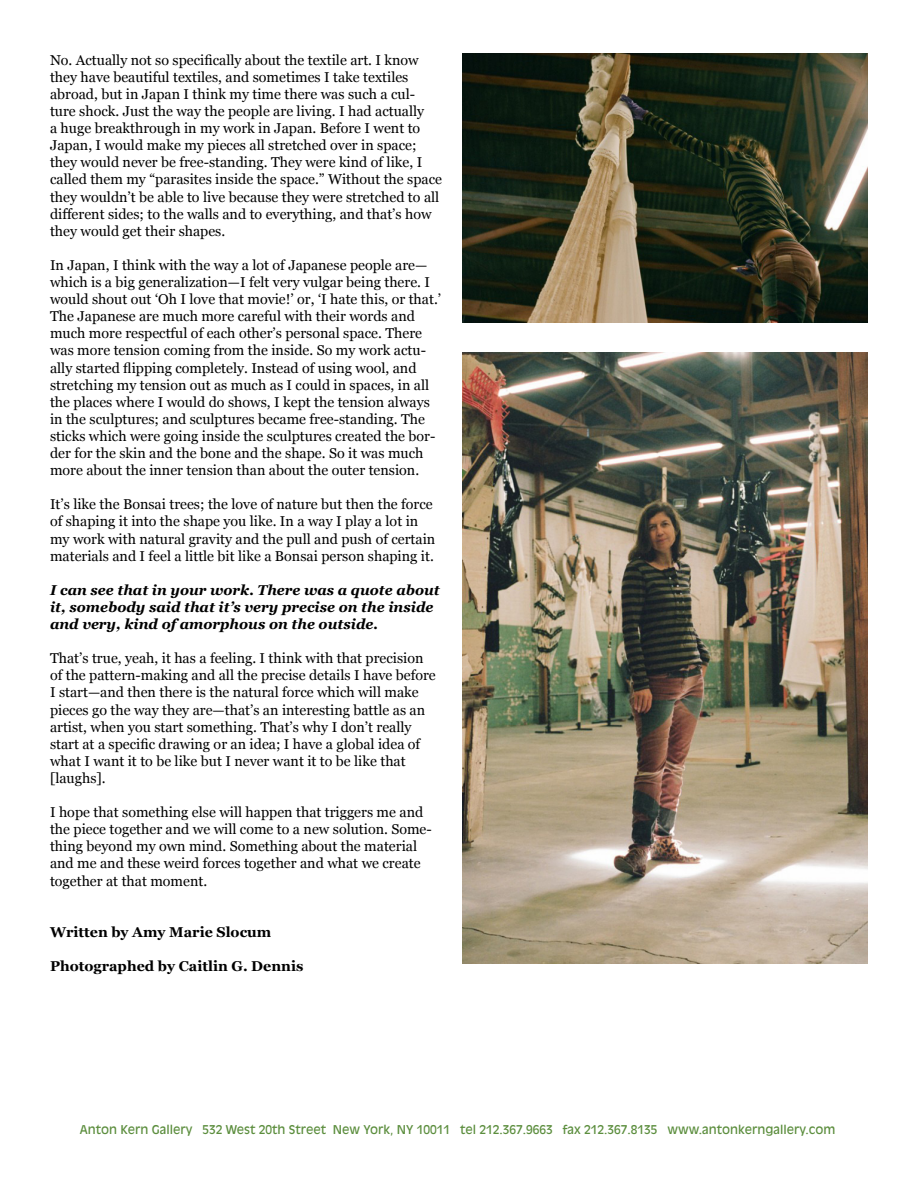
<style>
.page{position:relative;width:918px;height:1188px;background:#fff}
.page>*{position:absolute;margin:0;border:0;box-sizing:border-box;transform-origin:0 0}
.t1{font:14.25px/17.1px "Georgia";color:#000}
.t2{font:italic 700 14.25px/17.1px "Georgia";color:#000}
.t3{font:700 14.25px "Georgia";color:#000}
.t4{font:12px "Antique Olive";color:#5c8e3e}
</style>
<div class="page">
<img style="left:462px;top:352px;width:406px;height:611px">
<img style="left:463px;top:54px;width:405px;height:268px">
<p class="t1" style="left:50px;top:51px;width:394px">No. Actually not so specifically about the textile art. I know they have beautiful textiles, and sometimes I take textiles abroad, but in Japan I think my time there was such a cul&shy;ture shock. Just the way the people are living. I had actually<br>a huge breakthrough in my work in Japan. Before I went to Japan, I would make my pieces all stretched over in space; they would never be free-standing. They were kind of like, I called them my “parasites inside the space.” Without the space they wouldn’t be able to live because they were stretched to all different sides; to the walls and to everything, and that’s how they would get their shapes.</p>
<p class="t1" style="left:50px;top:256px;width:393px">In Japan, I think with the way a lot of Japanese people are— which is a big generalization—I felt very vulgar being there. I would shout out ‘Oh I love that movie!’ or, ‘I hate this, or that.’ The Japanese are much more careful with their words and much more respectful of each other’s personal space. There was more tension coming from the inside. So my work actu&shy;ally started flipping completely. Instead of using wool, and stretching my tension out as much as I could in spaces, in all the places where I would do shows, I kept the tension always in the sculptures; and sculptures became free-standing. The sticks which were going inside the sculptures created the bor&shy;der for the skin and the bone and the shape. So it was much more about the inner tension than about the outer tension.</p>
<p class="t1" style="left:50px;top:495px;width:387px">It’s like the Bonsai trees; the love of nature but then the force of shaping it into the shape you like. In a way I play a lot in my work with natural gravity and the pull and push of certain materials and I feel a little bit like a Bonsai person shaping it.</p>
<p class="t2" style="left:50px;top:581px;width:391px">I can see that in your work. There was a quote about it, somebody said that it’s very precise on the inside and very, kind of amorphous on the outside.</p>
<p class="t1" style="left:50px;top:649px;width:387px">That’s true, yeah, it has a feeling. I think with that precision of the pattern-making and all the precise details I have before I start—and then there is the natural force which will make pieces go the way they are—that’s an interesting battle as an artist, when you start something. That’s why I don’t really start at a specific drawing or an idea; I have a global idea of what I want it to be like but I never want it to be like that [laughs].</p>
<p class="t1" style="left:50px;top:803px;width:383px">I hope that something else will happen that triggers me and the piece together and we will come to a new solution. Some&shy;thing beyond my own mind. Something about the material and me and these weird forces together and what we create together at that moment.</p>
<p class="t3" style="left:50px;top:921px;width:223px">Written by Amy Marie Slocum</p>
<p class="t3" style="left:50px;top:955px;width:255px">Photographed by Caitlin G. Dennis</p>
<p class="t4" style="left:80px;top:1122px;width:757px">Anton Kern Gallery 532 West 20th Street New York, NY 10011 tel 212.367.9663 fax 212.367.8135 www.antonkerngallery.com</p>
</div>
